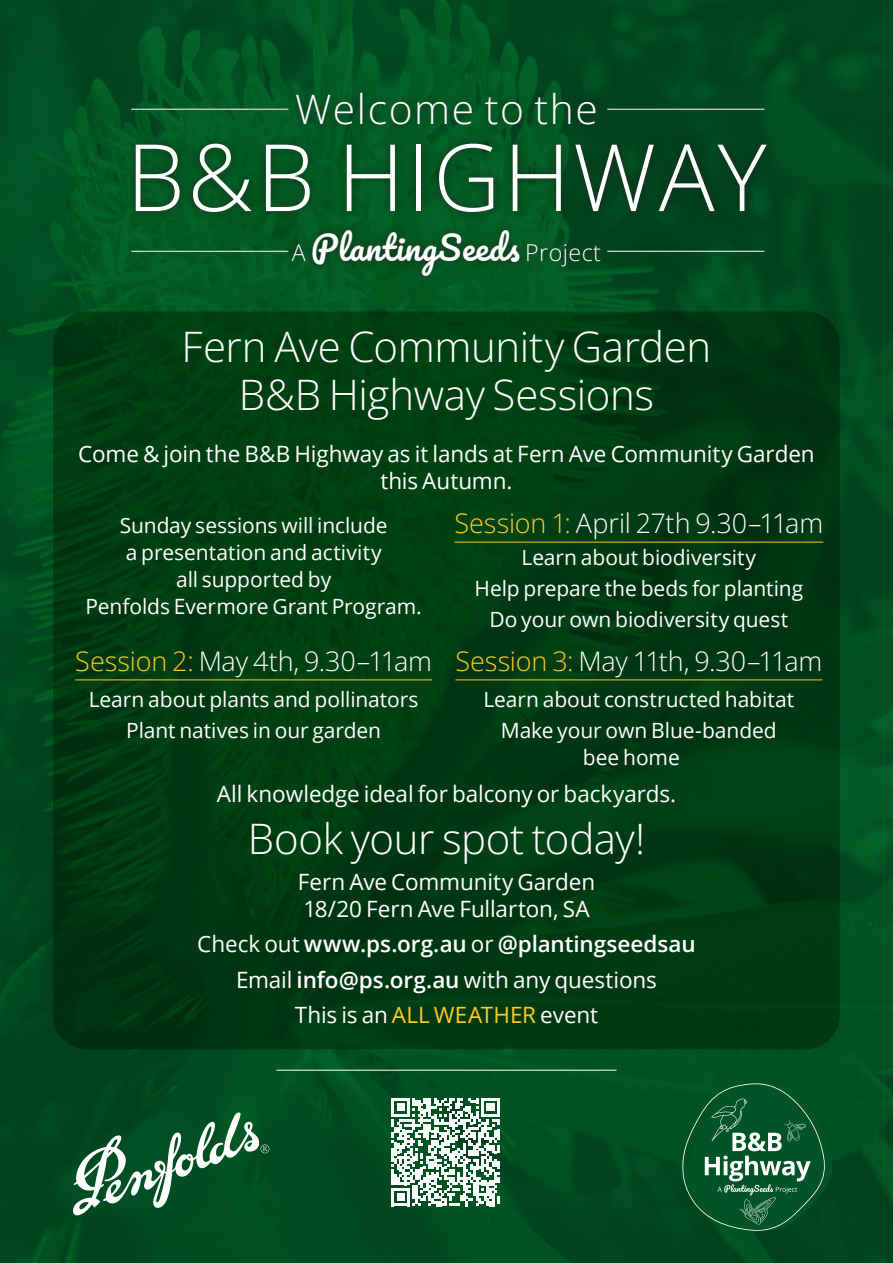
<style>
.page{position:relative;width:893px;height:1263px;background:#fff}
.page>*{position:absolute;margin:0;border:0;box-sizing:border-box;transform-origin:0 0}
.Main_Body_White{font:300 93px "Open Sans";letter-spacing:.03em;color:#fff}
.Heading_1_White{font:300 42px/48px "Open Sans";letter-spacing:-.01em;color:#fff;text-align:center}
.Main_Body_White-2{font:300 40.65px "Open Sans";letter-spacing:.04em;color:#fff}
.Main_Body_White-3{font:33px "Pacifico";letter-spacing:.02em;color:#fff}
.Main_Body_White-4{font:300 27px "Open Sans";letter-spacing:-.005em;color:#fff}
.Heading_2{font:300 27px "Open Sans";letter-spacing:-.005em;color:#fff}
.Main_Body_White-5{font:22.5px/27px "Open Sans";letter-spacing:-.005em;color:#fff}
.Main_Body_White-6{font:600 22.5px "Open Sans";letter-spacing:-.005em;color:#fff}
.Main_Body_White-7{font:21px/27px "Open Sans";letter-spacing:-.005em;color:#fff;text-align:center}
.s1{font-family:"Open Sans";font-weight:300;font-size:23.25px}
.s2{color:#fecb26}
.s3{font-weight:400}
.s4{font-style:inherit}
.s5{font-weight:600}
</style>
<div class="page">
<img style="left:0;top:0;width:893px;height:1263px">
<div style="left:53px;top:311px;width:787px;height:738px;background:#013b12;border-radius:34px"></div>
<hr style="left:75px;top:679px;width:357px;height:1px;background:#fecb26">
<hr style="left:454px;top:542px;width:369px;height:1px;background:#fecb26">
<hr style="left:455px;top:679px;width:367px;height:1px;background:#fecb26">
<svg style="left:73px;top:1112px;width:196px;height:103px"></svg>
<div style="left:126px;top:85px;width:649px;height:200px;background:#231f20;opacity:.75"></div>
<hr style="left:131px;top:109px;width:157px;height:1px;background:#fff">
<hr style="left:607px;top:109px;width:157px;height:1px;background:#fff">
<hr style="left:131px;top:251px;width:157px;height:1px;background:#fff">
<hr style="left:607px;top:251px;width:157px;height:1px;background:#fff">
<hr style="left:276px;top:1070px;width:341px;height:1px;background:#fff">
<svg style="left:682px;top:1083px;width:150px;height:148px;background:#1d653d"></svg>
<svg style="left:391px;top:1098px;width:109px;height:108px"></svg>
<p class="Main_Body_White-2" style="left:295px;top:82px;width:304px">Welcome to the</p>
<p class="Main_Body_White" style="left:126px;top:114px;width:642px">B&amp;B HIGHWAY</p>
<p class="Main_Body_White-3" style="left:292px;top:230px;width:311px"><span class="s1">A</span> PlantingSeeds <span class="s1">Project</span></p>
<p class="Heading_1_White" style="left:182px;top:321px;width:531px">Fern Ave Community Garden<br>B&amp;B Highway Sessions</p>
<p class="Main_Body_White-5" style="left:78px;top:440px;width:738px;text-align:center">Come &amp; join the B&amp;B Highway as it lands at Fern Ave Community Garden this Autumn.</p>
<p class="Main_Body_White-7" style="left:86px;top:512px;width:338px">Sunday sessions will include<br>a presentation and activity<br>all supported by<br>Penfolds Evermore Grant Program.</p>
<p class="Main_Body_White-4" style="left:75px;top:643px;width:358px"><span class="s2">Session 2:</span> May 4th, 9.30–11am</p>
<p class="Main_Body_White-7" style="left:89px;top:685px;width:331px">Learn about plants and pollinators</p>
<p class="Main_Body_White-7" style="left:126px;top:716px;width:256px">Plant natives in our garden</p>
<p class="Heading_2" style="left:454px;top:505px;width:370px"><span class="s2">Session 1:</span> April 27th 9.30–11am</p>
<p class="Main_Body_White-7" style="left:521px;top:543px;width:236px">Learn about biodiversity</p>
<p class="Main_Body_White-7" style="left:475px;top:574px;width:330px">Help prepare the beds for planting</p>
<p class="Main_Body_White-7" style="left:489px;top:605px;width:300px">Do your own biodiversity quest</p>
<p class="Main_Body_White-4" style="left:455px;top:643px;width:368px"><span class="s2">Session 3:</span> May 11th, 9.30–11am</p>
<p class="Main_Body_White-7" style="left:483px;top:685px;width:312px">Learn about constructed habitat</p>
<p class="Main_Body_White-7" style="left:583px;top:716px;width:195px;text-align:left;text-indent:-82px">Make your own Blue-banded bee home</p>
<p class="Main_Body_White-5" style="left:217px;top:779px;width:461px">All knowledge ideal for balcony or backyards.</p>
<p class="Heading_1_White" style="left:248px;top:814px;width:399px">Book your spot today!</p>
<p class="Main_Body_White-5" style="left:298px;top:867px;width:299px">Fern Ave Community Garden<br>18/20 Fern Ave Fullarton, SA</p>
<p class="Main_Body_White-6" style="left:197px;top:928px;width:500px"><span class="s3">Check out</span> <span class="s4">www.ps.org.au</span> <span class="s3">or</span> @plantingseedsau</p>
<p class="Main_Body_White-5" style="left:236px;top:965px;width:422px">Email <span class="s5">info@ps.org.au</span> with any questions</p>
<p class="Main_Body_White-5" style="left:295px;top:1001px;width:305px">This is an <span class="s2">ALL WEATHER</span> event</p>
</div>
